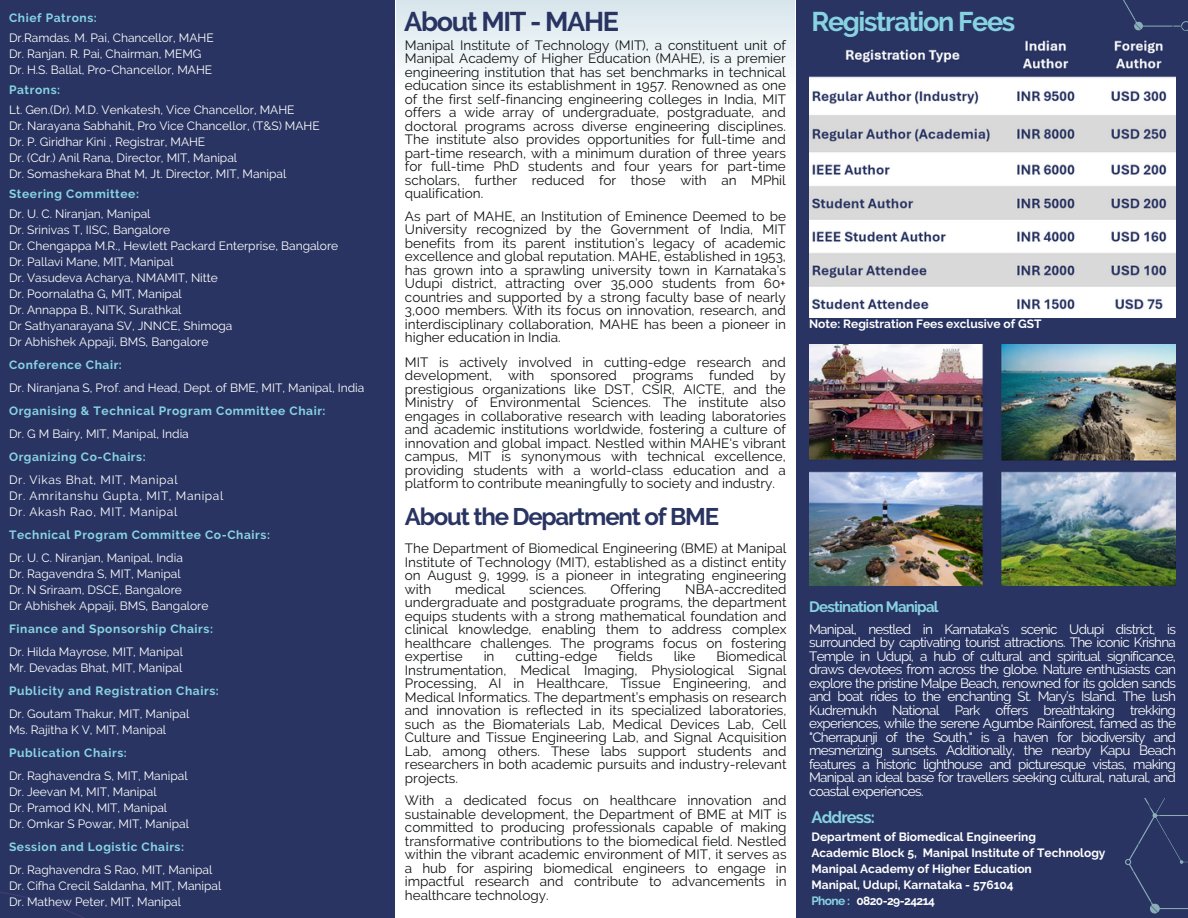
<style>
.page{position:relative;width:1188px;height:918px;background:#293462}
.page>*{position:absolute;margin:0;border:0;box-sizing:border-box;transform-origin:0 0}
.t1{font:700 27px "Raleway";letter-spacing:-.05em;color:#87d3e2}
.t2{font:700 27px "Raleway";letter-spacing:-.05em;color:#293462}
.t3{font:700 24px "Raleway";letter-spacing:-.05em;color:#293462}
.t4{font:700 16.5px "Raleway";letter-spacing:-.05em;color:#87d3e2}
.t5{font:700 15px "Raleway";letter-spacing:-.05em;color:#87d3e2}
.t6{font:13.5px/13.5px "Raleway";color:#111313;text-align:justify}
.t7{font:13.5px/13.5px "Raleway";letter-spacing:-.05em;color:#fff;text-align:justify}
.t8{font:12px "Raleway";color:#fff}
.t9{font:700 12px "Raleway";letter-spacing:.05em;color:#87d3e2}
.t10{font:700 12px/16px "Raleway";color:#fff}
.t11{font:12px "Raleway";letter-spacing:.05em;color:#fff}
.s1{color:#87d3e2}
</style>
<div class="page">
<div style="left:395px;top:0;width:401px;height:918px;background:#fff"></div>
<div style="left:396px;top:0;width:398px;height:88px;background:linear-gradient(to bottom,#d6e6ec,#fdfefe)"></div>
<svg style="left:0;top:892px;width:84px;height:26px"></svg>
<img style="left:1123px;top:0;width:65px;height:31px">
<img style="left:809px;top:40px;width:367px;height:277px">
<img style="left:1125px;top:799px;width:63px;height:115px">
<img style="left:809px;top:344px;width:367px;height:242px">
<p class="t9" style="left:9px;top:11px;width:89px">Chief Patrons:</p>
<p class="t8" style="left:9px;top:31px;width:206px">Dr.Ramdas. M. Pai, Chancellor, MAHE</p>
<p class="t8" style="left:9px;top:47px;width:194px">Dr. Ranjan. R. Pai, Chairman, MEMG</p>
<p class="t8" style="left:9px;top:63px;width:205px">Dr. H.S. Ballal, Pro-Chancellor, MAHE</p>
<p class="t9" style="left:9px;top:83px;width:53px">Patrons:</p>
<p class="t8" style="left:9px;top:103px;width:287px">Lt. Gen.(Dr). M.D. Venkatesh, Vice Chancellor, MAHE</p>
<p class="t8" style="left:9px;top:119px;width:312px">Dr. Narayana Sabhahit, Pro Vice Chancellor, (T&amp;S) MAHE</p>
<p class="t8" style="left:9px;top:135px;width:198px">Dr. P. Giridhar Kini , Registrar, MAHE</p>
<p class="t8" style="left:9px;top:151px;width:230px">Dr. (Cdr.) Anil Rana, Director, MIT, Manipal</p>
<p class="t8" style="left:9px;top:167px;width:279px">Dr. Somashekara Bhat M, Jt. Director, MIT, Manipal</p>
<p class="t9" style="left:9px;top:187px;width:132px">Steering Committee:</p>
<p class="t8" style="left:9px;top:207px;width:143px">Dr. U. C. Niranjan, Manipal</p>
<p class="t8" style="left:9px;top:223px;width:163px">Dr. Srinivas T, IISC, Bangalore</p>
<p class="t8" style="left:9px;top:239px;width:331px">Dr. Chengappa M.R., Hewlett Packard Enterprise, Bangalore</p>
<p class="t8" style="left:9px;top:255px;width:166px">Dr. Pallavi Mane, MIT, Manipal</p>
<p class="t8" style="left:9px;top:271px;width:210px">Dr. Vasudeva Acharya, NMAMIT, Nitte</p>
<p class="t8" style="left:9px;top:287px;width:174px">Dr. Poornalatha G, MIT, Manipal</p>
<p class="t8" style="left:9px;top:303px;width:174px">Dr. Annappa B., NITK, Surathkal</p>
<p class="t8" style="left:9px;top:319px;width:225px">Dr Sathyanarayana SV, JNNCE, Shimoga</p>
<p class="t8" style="left:9px;top:335px;width:201px">Dr Abhishek Appaji, BMS, Bangalore</p>
<p class="t9" style="left:9px;top:358px;width:114px">Conference Chair:</p>
<p class="t8" style="left:9px;top:381px;width:357px">Dr. Niranjana S, Prof. and Head, Dept. of BME, MIT, Manipal, India</p>
<p class="t9" style="left:9px;top:404px;width:318px">Organising &amp; Technical Program Committee Chair:</p>
<p class="t8" style="left:9px;top:427px;width:181px">Dr. G M Bairy, MIT, Manipal, India</p>
<p class="t9" style="left:9px;top:450px;width:138px">Organizing Co-Chairs:</p>
<p class="t11" style="left:9px;top:473px;width:170px">Dr. Vikas Bhat, MIT, Manipal</p>
<p class="t11" style="left:9px;top:489px;width:216px">Dr. Amritanshu Gupta, MIT, Manipal</p>
<p class="t11" style="left:9px;top:505px;width:170px">Dr. Akash Rao, MIT, Manipal</p>
<p class="t9" style="left:9px;top:528px;width:262px">Technical Program Committee Co-Chairs:</p>
<p class="t8" style="left:9px;top:551px;width:175px">Dr. U. C. Niranjan, Manipal, India</p>
<p class="t8" style="left:9px;top:567px;width:173px">Dr. Ragavendra S, MIT, Manipal</p>
<p class="t8" style="left:9px;top:583px;width:174px">Dr. N Sriraam, DSCE, Bangalore</p>
<p class="t8" style="left:9px;top:599px;width:201px">Dr Abhishek Appaji, BMS, Bangalore</p>
<p class="t9" style="left:9px;top:622px;width:206px">Finance and Sponsorship Chairs:</p>
<p class="t8" style="left:9px;top:645px;width:175px">Dr. Hilda Mayrose, MIT, Manipal</p>
<p class="t8" style="left:9px;top:661px;width:175px">Mr. Devadas Bhat, MIT, Manipal</p>
<p class="t9" style="left:9px;top:684px;width:211px">Publicity and Registration Chairs:</p>
<p class="t8" style="left:9px;top:707px;width:182px">Dr. Goutam Thakur, MIT, Manipal</p>
<p class="t8" style="left:9px;top:723px;width:159px">Ms. Rajitha K V, MIT, Manipal</p>
<p class="t9" style="left:9px;top:746px;width:119px">Publication Chairs:</p>
<p class="t8" style="left:9px;top:769px;width:180px">Dr. Raghavendra S, MIT, Manipal</p>
<p class="t8" style="left:9px;top:785px;width:149px">Dr. Jeevan M, MIT, Manipal</p>
<h1 class="t8" style="left:9px;top:801px;width:160px">Dr. Pramod KN, MIT, Manipal</h1>
<h3 class="t8" style="left:9px;top:817px;width:182px">Dr. Omkar S Powar, MIT, Manipal</h3>
<h3 class="t9" style="left:9px;top:840px;width:177px">Session and Logistic Chairs:</h3>
<h3 class="t8" style="left:9px;top:863px;width:205px">Dr. Raghavendra S Rao, MIT, Manipal</h3>
<h2 class="t8" style="left:9px;top:879px;width:214px">Dr. Cifha Crecil Saldanha, MIT, Manipal</h2>
<h3 class="t8" style="left:9px;top:895px;width:174px">Dr. Mathew Peter, MIT, Manipal</h3>
<p class="t2" style="left:404px;top:6px;width:216px">About MIT - MAHE</p>
<p class="t6" style="left:405px;top:38px;width:382px">Manipal Institute of Technology (MIT), a constituent unit of Manipal Academy of Higher Education (MAHE), is a premier engineering institution that has set benchmarks in technical education since its establishment in 1957. Renowned as one of the first self-financing engineering colleges in India, MIT offers a wide array of undergraduate, postgraduate, and doctoral programs across diverse engineering disciplines.<br>The institute also provides opportunities for full-time and part-time research, with a minimum duration of three years for full-time PhD students and four years for part-time scholars, further reduced for those with an MPhil qualification.</p>
<p class="t6" style="left:405px;top:209px;width:382px">As part of MAHE, an Institution of Eminence Deemed to be University recognized by the Government of India, MIT benefits from its parent institution’s legacy of academic excellence and global reputation. MAHE, established in 1953, has grown into a sprawling university town in Karnataka’s Udupi district, attracting over 35,000 students from 60+ countries and supported by a strong faculty base of nearly 3,000 members. With its focus on innovation, research, and interdisciplinary collaboration, MAHE has been a pioneer in higher education in India.</p>
<p class="t6" style="left:405px;top:355px;width:382px">MIT is actively involved in cutting-edge research and development, with sponsored programs funded by prestigious organizations like DST, CSIR, AICTE, and the Ministry of Environmental Sciences. The institute also engages in collaborative research with leading laboratories and academic institutions worldwide, fostering a culture of innovation and global impact. Nestled within MAHE's vibrant campus, MIT is synonymous with technical excellence, providing students with a world-class education and a platform to contribute meaningfully to society and industry.</p>
<h3 class="t3" style="left:405px;top:503px;width:316px">About the Department of BME</h3>
<p class="t6" style="left:405px;top:542px;width:383px">The Department of Biomedical Engineering (BME) at Manipal Institute of Technology (MIT), established as a distinct entity on August 9, 1999, is a pioneer in integrating engineering with</p>
<p class="t6" style="left:455px;top:582px;width:52px">medical</p>
<p class="t6" style="left:529px;top:582px;width:59px">sciences.</p>
<p class="t6" style="left:610px;top:582px;width:52px">Offering</p>
<p class="t6" style="left:405px;top:582px;width:383px;text-indent:280px">NBA-accredited undergraduate and postgraduate programs, the department equips students with a strong mathematical foundation and clinical knowledge, enabling them to address complex healthcare challenges. The programs focus on fostering expertise</p>
<p class="t6" style="left:484px;top:650px;width:12px">in</p>
<p class="t6" style="left:516px;top:650px;width:83px">cutting-edge</p>
<p class="t6" style="left:619px;top:650px;width:35px">fields</p>
<p class="t6" style="left:674px;top:650px;width:23px">like</p>
<p class="t6" style="left:405px;top:650px;width:383px;text-indent:312px">Biomedical Instrumentation, Medical Imaging, Physiological Signal Processing, AI in Healthcare, Tissue Engineering, and Medical Informatics. The department’s emphasis on research and innovation is reflected in its specialized laboratories, such as the Biomaterials Lab, Medical Devices Lab, Cell Culture and Tissue Engineering Lab, and Signal Acquisition Lab, among others. These labs support students and researchers in both academic pursuits and industry-relevant projects.</p>
<h1 class="t6" style="left:405px;top:794px;width:383px">With a dedicated focus on healthcare innovation and sustainable development, the Department of BME at MIT is committed to producing professionals capable of making transformative contributions to the biomedical field. Nestled within the vibrant academic environment of MIT, it serves as a hub for aspiring biomedical engineers to engage in impactful research and contribute to advancements in healthcare technology.</h1>
<h4 class="t1" style="left:811px;top:6px;width:205px">Registration Fees</h4>
<h3 class="t10" style="left:809px;top:315px;width:234px">Note: Registration Fees exclusive of GST</h3>
<p class="t5" style="left:809px;top:598px;width:131px">Destination Manipal</p>
<p class="t7" style="left:809px;top:622px;width:368px">Manipal, nestled in Karnataka's scenic Udupi district, is surrounded by captivating tourist attractions. The iconic Krishna Temple in Udupi, a hub of cultural and spiritual significance, draws devotees from across the globe. Nature enthusiasts can explore the pristine Malpe Beach, renowned for its golden sands and boat rides to the enchanting St. Mary’s Island. The lush Kudremukh National Park offers breathtaking trekking experiences, while the serene Agumbe Rainforest, famed as the "Cherrapunji of the South," is a haven for biodiversity and mesmerizing sunsets. Additionally, the nearby Kapu Beach features a historic lighthouse and picturesque vistas, making Manipal an ideal base for travellers seeking cultural, natural, and coastal experiences.</p>
<p class="t4" style="left:811px;top:808px;width:65px">Address:</p>
<p class="t10" style="left:811px;top:829px;width:296px">Department of Biomedical Engineering<br>Academic Block 5, Manipal Institute of Technology Manipal Academy of Higher Education<br>Manipal, Udupi, Karnataka - 576104<br><span class="s1">Phone :</span> 0820-29-24214</p>
</div>
